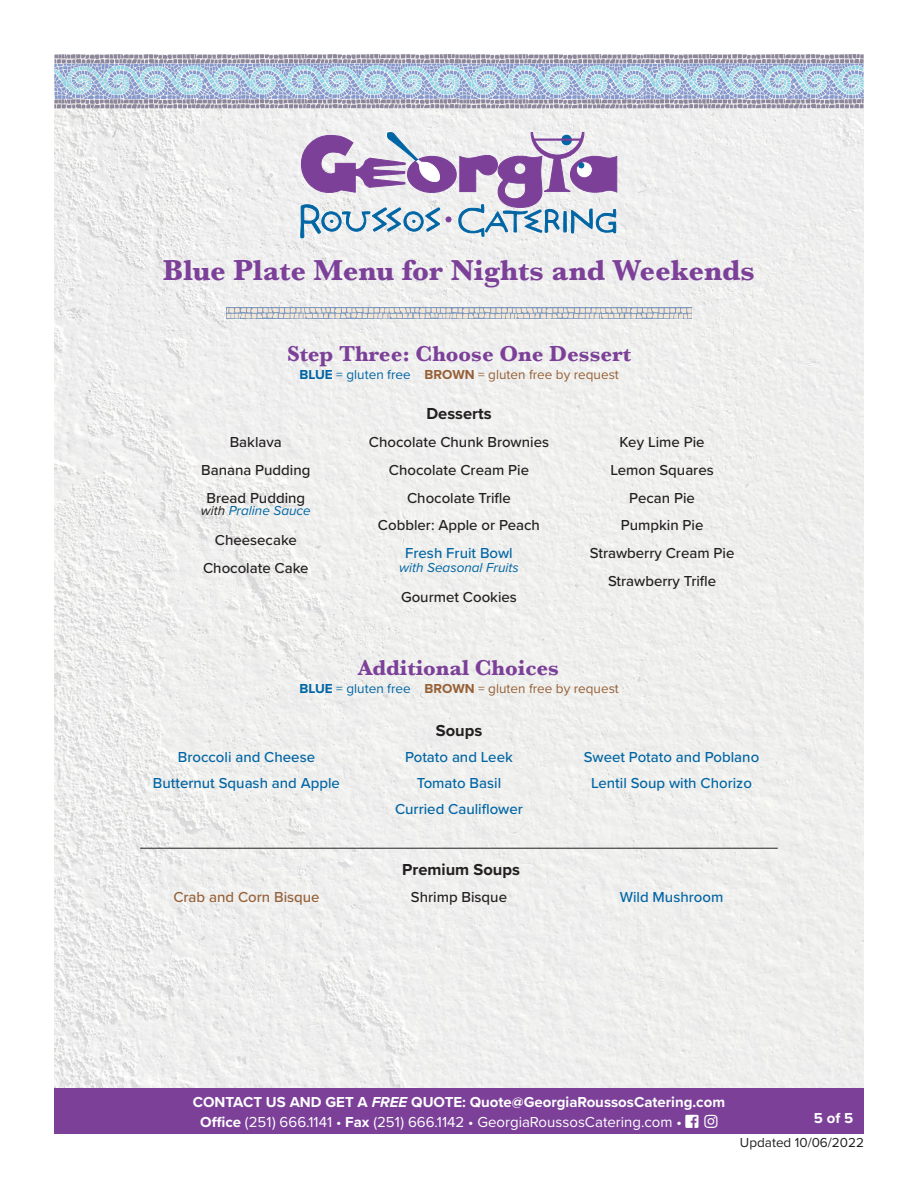
<style>
.page{position:relative;width:918px;height:1188px;background:#fff}
.page>*{position:absolute;margin:0;border:0;box-sizing:border-box;transform-origin:0 0}
.t1{font:700 30px "Baskerville";letter-spacing:-.005em;color:#7c4099}
.additional_info{font:700 22.5px "Baskerville";color:#7c4099}
.menu_titles{font:700 16.5px "Proxima Nova";color:#231f20}
.body_-_bullets{font:500 15px "Proxima Nova";color:#231f20}
.body_-_bullets-2{font:500 15px "Proxima Nova";color:#0065a4}
.t2{font:700 15px/19.5px "Proxima Nova";color:#fff;text-align:center}
.body_-_bullets-3{font:500 15px "Proxima Nova";color:#966036}
.additional_info-2{font:13.5px "Proxima Nova";color:#966036}
.body_-_bullets-4{font:italic 13.5px "Proxima Nova";color:#0065a4}
.t3{font:13.5px "Proxima Nova";color:#231f20}
.s1{font-weight:700;color:#0065a4}
.s2{color:#0065a4}
.s3{font-weight:700}
.s4{color:#231f20}
.s5{font-style:italic}
.s6{font-weight:400}
.s7{font-weight:600}
</style>
<div class="page">
<img style="left:54px;top:108px;width:810px;height:980px">
<div style="left:54px;top:1088px;width:810px;height:46px;background:#7c4099"></div>
<svg style="left:54px;top:54px;width:810px;height:54px;background:#afbdd2"></svg>
<svg style="left:300px;top:131px;width:318px;height:107px"></svg>
<hr style="left:140px;top:848px;width:638px;height:1px;background:#231f20">
<div style="left:226px;top:307px;width:466px;height:12px;background:#7e98be"></div>
<svg style="left:227px;top:308px;width:465px;height:11px;background:#c9cbce"></svg>
<p class="t1" style="left:163px;top:249px;width:594px">Blue Plate Menu for Nights and Weekends</p>
<p class="additional_info" style="left:287px;top:338px;width:345px">Step Three: Choose One Dessert</p>
<p class="additional_info-2" style="left:299px;top:365px;width:321px"><span class="s1">BLUE</span> <span class="s2">= gluten free</span> <span class="s3">BROWN</span> = gluten free by request</p>
<p class="body_-_bullets" style="left:230px;top:431px;width:54px">Baklava</p>
<p class="body_-_bullets" style="left:201px;top:459px;width:111px">Banana Pudding</p>
<p class="body_-_bullets" style="left:206px;top:486px;width:100px">Bread Pudding</p>
<p class="body_-_bullets-4" style="left:201px;top:501px;width:111px"><span class="s4">with</span> Praline Sauce</p>
<p class="body_-_bullets" style="left:215px;top:529px;width:84px">Cheesecake</p>
<p class="body_-_bullets" style="left:203px;top:557px;width:107px">Chocolate Cake</p>
<p class="menu_titles" style="left:426px;top:402px;width:67px">Desserts</p>
<p class="body_-_bullets" style="left:369px;top:431px;width:182px">Chocolate Chunk Brownies</p>
<p class="body_-_bullets" style="left:389px;top:459px;width:142px">Chocolate Cream Pie</p>
<p class="body_-_bullets" style="left:407px;top:486px;width:105px">Chocolate Trifle</p>
<p class="body_-_bullets" style="left:378px;top:514px;width:164px">Cobbler: Apple or Peach</p>
<p class="body_-_bullets-2" style="left:405px;top:542px;width:109px">Fresh Fruit Bowl</p>
<p class="body_-_bullets-4" style="left:399px;top:558px;width:121px">with Seasonal Fruits</p>
<p class="body_-_bullets" style="left:401px;top:586px;width:117px">Gourmet Cookies</p>
<p class="body_-_bullets" style="left:620px;top:431px;width:87px">Key Lime Pie</p>
<p class="body_-_bullets" style="left:610px;top:459px;width:105px">Lemon Squares</p>
<p class="body_-_bullets" style="left:629px;top:486px;width:67px">Pecan Pie</p>
<p class="body_-_bullets" style="left:621px;top:514px;width:84px">Pumpkin Pie</p>
<p class="body_-_bullets" style="left:590px;top:542px;width:146px">Strawberry Cream Pie</p>
<p class="body_-_bullets" style="left:608px;top:570px;width:110px">Strawberry Trifle</p>
<p class="additional_info" style="left:358px;top:652px;width:202px">Additional Choices</p>
<p class="additional_info-2" style="left:299px;top:678px;width:321px"><span class="s1">BLUE</span> <span class="s2">= gluten free</span> <span class="s3">BROWN</span> = gluten free by request</p>
<p class="body_-_bullets-2" style="left:178px;top:746px;width:139px">Broccoli and Cheese</p>
<p class="body_-_bullets-2" style="left:153px;top:772px;width:189px">Butternut Squash and Apple</p>
<p class="menu_titles" style="left:436px;top:718px;width:48px">Soups</p>
<p class="body_-_bullets-2" style="left:405px;top:746px;width:109px">Potato and Leek</p>
<p class="body_-_bullets-2" style="left:417px;top:772px;width:86px">Tomato Basil</p>
<p class="body_-_bullets-2" style="left:395px;top:798px;width:129px">Curried Cauliflower</p>
<p class="menu_titles" style="left:402px;top:858px;width:119px">Premium Soups</p>
<p class="body_-_bullets-2" style="left:584px;top:746px;width:177px">Sweet Potato and Poblano</p>
<p class="body_-_bullets-2" style="left:591px;top:772px;width:162px">Lentil Soup with Chorizo</p>
<p class="body_-_bullets-3" style="left:173px;top:885px;width:148px">Crab and Corn Bisque</p>
<p class="body_-_bullets" style="left:411px;top:885px;width:98px">Shrimp Bisque</p>
<p class="body_-_bullets-2" style="left:620px;top:885px;width:105px">Wild Mushroom</p>
<p class="t2" style="left:193px;top:1092px;width:534px">CONTACT US AND GET A <span class="s5">FREE</span> QUOTE: Quote@GeorgiaRoussosCatering.com<br>Office <span class="s6">(251) 666.1141 •</span> Fax <span class="s6">(251) 666.1142 • GeorgiaRoussosCatering.com</span> <span class="s7">•</span> □□▲❑◆ ■▲▼</p>
<p class="t2" style="left:814px;top:1108px;width:41px">5 of 5</p>
<p class="t3" style="left:740px;top:1132px;width:126px">Updated 10/06/2022</p>
</div>
